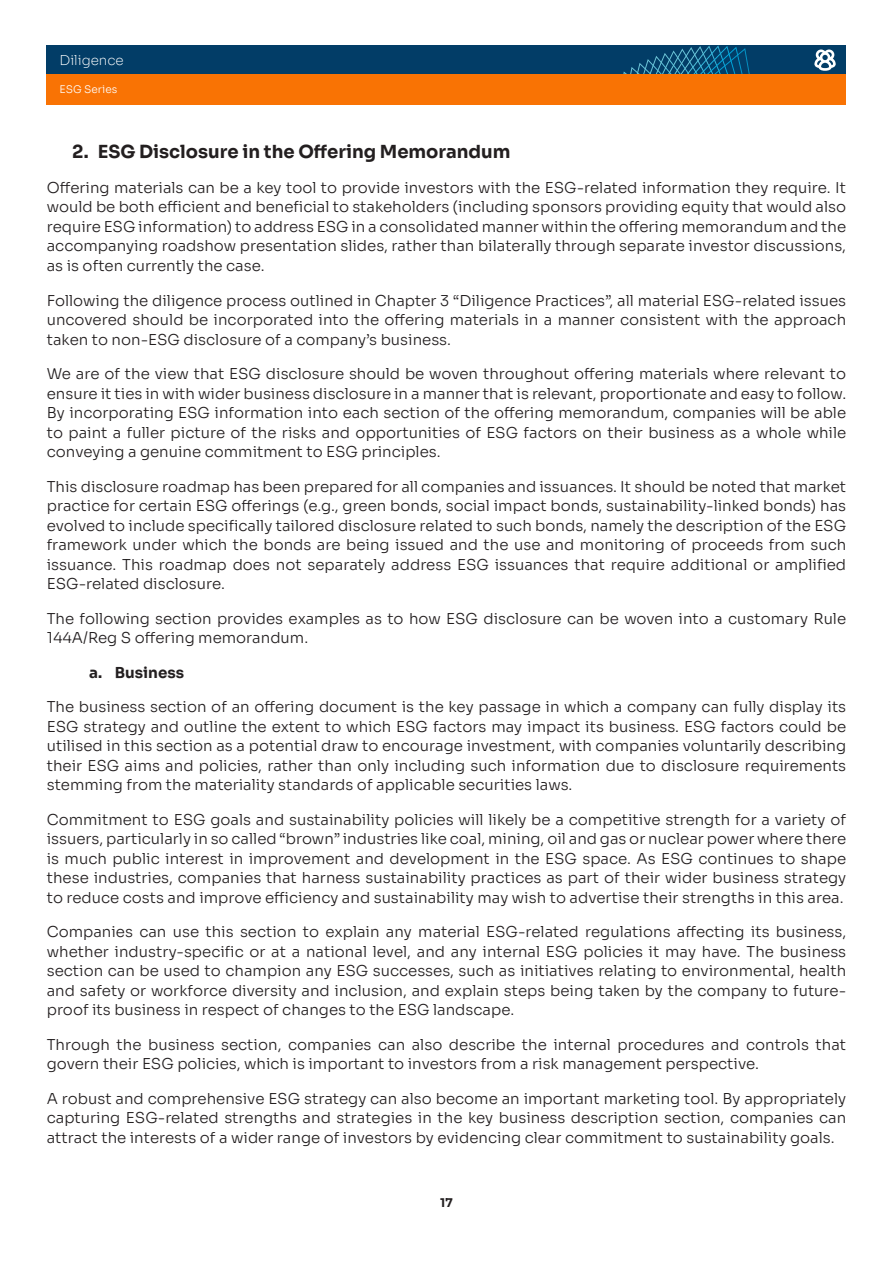
<style>
.page{position:relative;width:893px;height:1263px;background:#fff}
.page>*{position:absolute;margin:0;border:0;box-sizing:border-box;transform-origin:0 0}
._05_1_BODYTEXT_01_So{font:700 18px "Sora";color:#231f20}
._05_1_BODYTEXT_01_So-2{font:300 15px/19.5px "Sora";color:#231f20;text-align:justify}
._05_1_BODYTEXT_01_So-3{font:700 15px "Sora";color:#231f20}
.t1{font:200 13.5px "Sora";color:#fff}
._05_1_BODYTEXT_01_So-4{font:700 12px "Sora";color:#231f20}
.t2{font:300 10.5px "Sora";color:#fff}
</style>
<div class="page">
<div style="left:47px;top:45px;width:799px;height:30px;background:#023d67"></div>
<svg style="left:623px;top:45px;width:127px;height:30px"></svg>
<div style="left:47px;top:75px;width:799px;height:30px;background:#f97304"></div>
<svg style="left:814px;top:50px;width:22px;height:21px"></svg>
<p class="t1" style="left:60px;top:49px;width:66px">Diligence</p>
<p class="t2" style="left:60px;top:81px;width:59px">ESG Series</p>
<p class="_05_1_BODYTEXT_01_So" style="left:72px;top:137px;width:440px">2. ESG Disclosure in the Offering Memorandum</p>
<p class="_05_1_BODYTEXT_01_So-2" style="left:47px;top:176px;width:801px">Offering materials can be a key tool to provide investors with the ESG-related information they require. It would be both efficient and beneficial to stakeholders (including sponsors providing equity that would also require ESG information) to address ESG in a consolidated manner within the offering memorandum and the accompanying roadshow presentation slides, rather than bilaterally through separate investor discussions, as is often currently the case.</p>
<p class="_05_1_BODYTEXT_01_So-2" style="left:47px;top:289px;width:801px">Following the diligence process outlined in Chapter 3 “Diligence Practices”, all material ESG-related issues uncovered should be incorporated into the offering materials in a manner consistent with the approach taken to non-ESG disclosure of a company’s business.</p>
<p class="_05_1_BODYTEXT_01_So-2" style="left:47px;top:362px;width:801px">We are of the view that ESG disclosure should be woven throughout offering materials where relevant to ensure it ties in with wider business disclosure in a manner that is relevant, proportionate and easy to follow.<br>By incorporating ESG information into each section of the offering memorandum, companies will be able to paint a fuller picture of the risks and opportunities of ESG factors on their business as a whole while conveying a genuine commitment to ESG principles.</p>
<p class="_05_1_BODYTEXT_01_So-2" style="left:47px;top:475px;width:801px">This disclosure roadmap has been prepared for all companies and issuances. It should be noted that market practice for certain ESG offerings (e.g., green bonds, social impact bonds, sustainability-linked bonds) has evolved to include specifically tailored disclosure related to such bonds, namely the description of the ESG framework under which the bonds are being issued and the use and monitoring of proceeds from such issuance. This roadmap does not separately address ESG issuances that require additional or amplified ESG-related disclosure.</p>
<p class="_05_1_BODYTEXT_01_So-2" style="left:47px;top:607px;width:801px">The following section provides examples as to how ESG disclosure can be woven into a customary Rule<br>144A/Reg S offering memorandum.</p>
<p class="_05_1_BODYTEXT_01_So-3" style="left:89px;top:660px;width:96px">a. Business</p>
<p class="_05_1_BODYTEXT_01_So-2" style="left:47px;top:695px;width:801px">The business section of an offering document is the key passage in which a company can fully display its ESG strategy and outline the extent to which ESG factors may impact its business. ESG factors could be utilised in this section as a potential draw to encourage investment, with companies voluntarily describing their ESG aims and policies, rather than only including such information due to disclosure requirements stemming from the materiality standards of applicable securities laws.</p>
<p class="_05_1_BODYTEXT_01_So-2" style="left:47px;top:808px;width:801px">Commitment to ESG goals and sustainability policies will likely be a competitive strength for a variety of issuers, particularly in so called “brown” industries like coal, mining, oil and gas or nuclear power where there is much public interest in improvement and development in the ESG space. As ESG continues to shape these industries, companies that harness sustainability practices as part of their wider business strategy to reduce costs and improve efficiency and sustainability may wish to advertise their strengths in this area.</p>
<p class="_05_1_BODYTEXT_01_So-2" style="left:47px;top:920px;width:801px">Companies can use this section to explain any material ESG-related regulations affecting its business, whether industry-specific or at a national level, and any internal ESG policies it may have. The business section can be used to champion any ESG successes, such as initiatives relating to environmental, health and safety or workforce diversity and inclusion, and explain steps being taken by the company to future&shy;proof its business in respect of changes to the ESG landscape.</p>
<p class="_05_1_BODYTEXT_01_So-2" style="left:47px;top:1033px;width:801px">Through the business section, companies can also describe the internal procedures and controls that govern their ESG policies, which is important to investors from a risk management perspective.</p>
<p class="_05_1_BODYTEXT_01_So-2" style="left:47px;top:1087px;width:801px">A robust and comprehensive ESG strategy can also become an important marketing tool. By appropriately capturing ESG-related strengths and strategies in the key business description section, companies can attract the interests of a wider range of investors by evidencing clear commitment to sustainability goals.</p>
<p class="_05_1_BODYTEXT_01_So-4" style="left:440px;top:1193px;width:14px">17</p>
</div>
